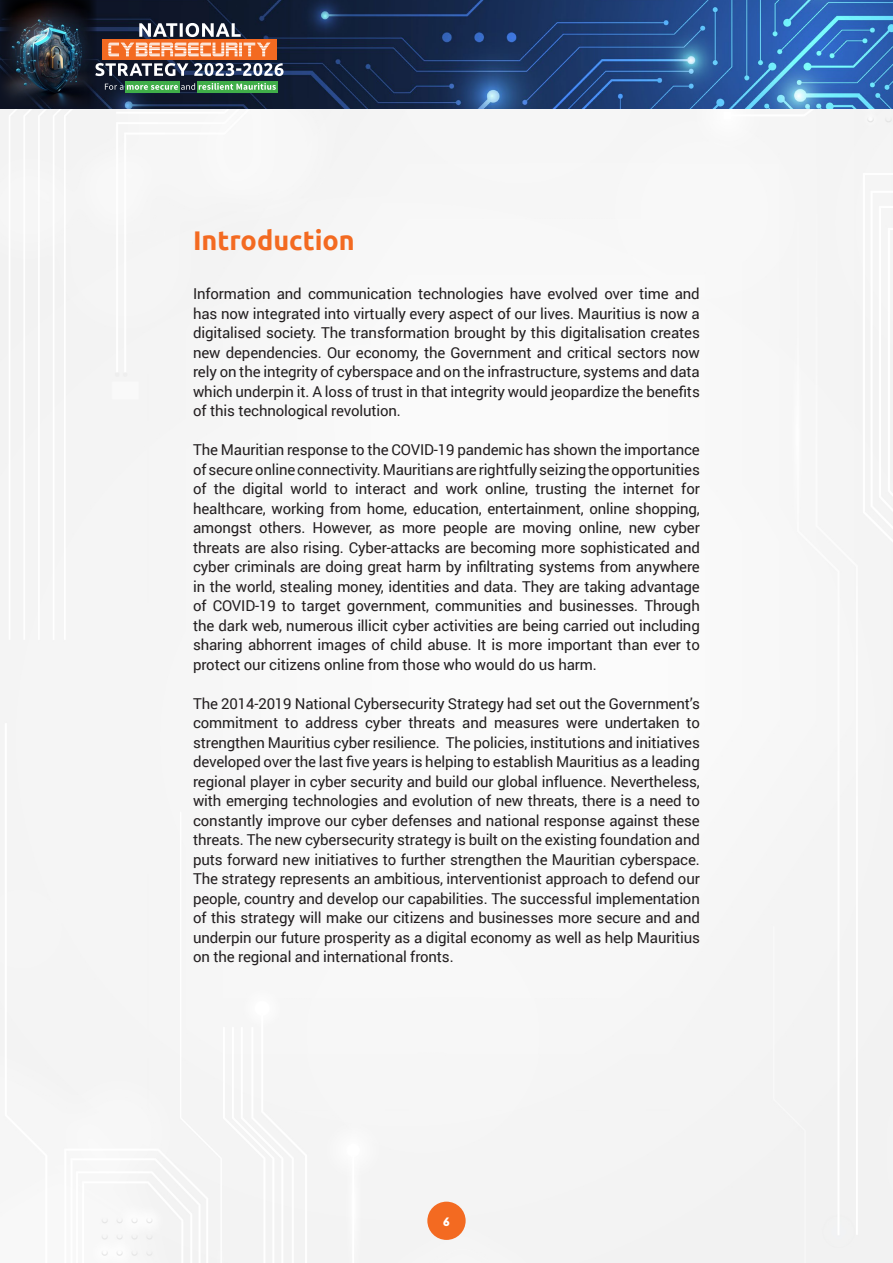
<style>
.page{position:relative;width:893px;height:1263px;background:#fff}
.page>*{position:absolute;margin:0;border:0;box-sizing:border-box;transform-origin:0 0}
.Body{font:700 27px "Ubuntu";color:#f36a21}
.Body-2{font:15px/19.5px "Roboto";letter-spacing:-.01em;color:#231f20;text-align:justify}
.t1{font:800 12px "Visby CF";color:#fff}
</style>
<div class="page">
<div style="left:0;top:108px;width:893px;height:1155px;background:#f6f6f6"></div>
<img style="left:96px;top:0;width:797px;height:108px">
<div style="left:427px;top:1202px;width:39px;height:38px;background:#f36a21;border-radius:50%"></div>
<img style="left:0;top:0;width:96px;height:108px">
<div style="left:102px;top:39px;width:175px;height:20px;background:linear-gradient(to right,#f36a21,#f36a21)"></div>
<svg style="left:95px;top:63px;width:188px;height:13px"></svg>
<svg style="left:108px;top:43px;width:162px;height:13px"></svg>
<svg style="left:139px;top:23px;width:102px;height:14px"></svg>
<div style="left:125px;top:81px;width:54px;height:12px;background:#40ae49"></div>
<div style="left:197px;top:81px;width:81px;height:12px;background:#40ae49"></div>
<svg style="left:105px;top:83px;width:171px;height:7px"></svg>
<p class="Body" style="left:193px;top:224px;width:163px">Introduction</p>
<p class="Body-2" style="left:193px;top:284px;width:508px">Information and communication technologies have evolved over time and has now integrated into virtually every aspect of our lives. Mauritius is now a digitalised society. The transformation brought by this digitalisation creates new dependencies. Our economy, the Government and critical sectors now rely on the integrity of cyberspace and on the infrastructure, systems and data which underpin it. A loss of trust in that integrity would jeopardize the benefits of this technological revolution.</p>
<p class="Body-2" style="left:193px;top:440px;width:508px">The Mauritian response to the COVID-19 pandemic has shown the importance of secure online connectivity. Mauritians are rightfully seizing the opportunities of the digital world to interact and work online, trusting the internet for healthcare, working from home, education, entertainment, online shopping, amongst others. However, as more people are moving online, new cyber threats are also rising. Cyber-attacks are becoming more sophisticated and cyber criminals are doing great harm by infiltrating systems from anywhere in the world, stealing money, identities and data. They are taking advantage of COVID-19 to target government, communities and businesses. Through the dark web, numerous illicit cyber activities are being carried out including sharing abhorrent images of child abuse. It is more important than ever to protect our citizens online from those who would do us harm.</p>
<p class="Body-2" style="left:193px;top:693px;width:508px">The 2014-2019 National Cybersecurity Strategy had set out the Government’s commitment to address cyber threats and measures were undertaken to strengthen Mauritius cyber resilience. The policies, institutions and initiatives developed over the last five years is helping to establish Mauritius as a leading regional player in cyber security and build our global influence. Nevertheless, with emerging technologies and evolution of new threats, there is a need to constantly improve our cyber defenses and national response against these threats. The new cybersecurity strategy is built on the existing foundation and puts forward new initiatives to further strengthen the Mauritian cyberspace.<br>The strategy represents an ambitious, interventionist approach to defend our people, country and develop our capabilities. The successful implementation of this strategy will make our citizens and businesses more secure and and underpin our future prosperity as a digital economy as well as help Mauritius on the regional and international fronts.</p>
<p class="t1" style="left:443px;top:1213px;width:8px">6</p>
</div>
